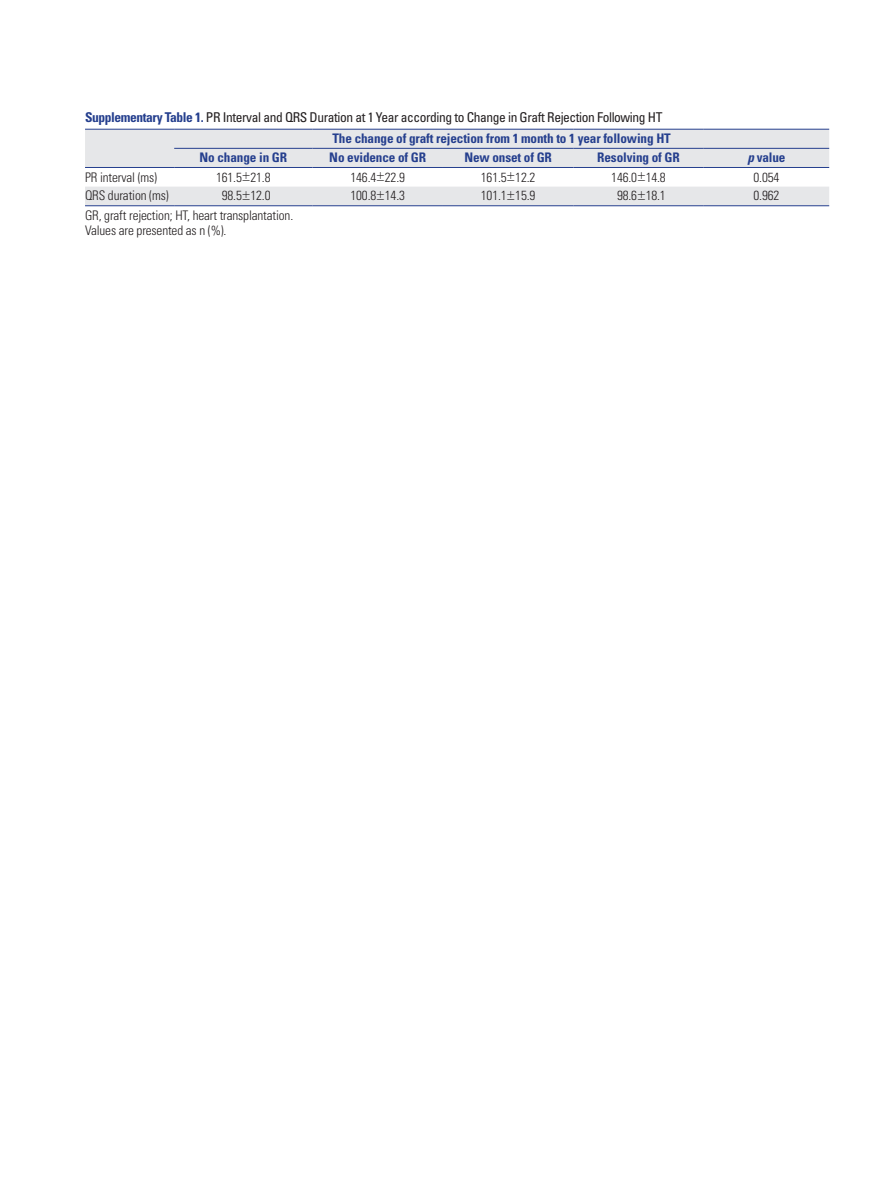
<style>
.page{position:relative;width:893px;height:1191px;background:#fff}
.page>*{position:absolute;margin:0;border:0;box-sizing:border-box;transform-origin:0 0}
.표제목{font:condensed 13.5px "Univers LT Std";letter-spacing:-.03em;color:#231f20}
.표본문{font:300 condensed 13.2px "Univers LT Std";letter-spacing:-.01em;color:#231f20}
.표본문-2{font:700 condensed 13.2px "Univers LT Std";letter-spacing:-.01em;color:#253f8e}
.표설명{font:300 condensed 13.2px "Univers LT Std";letter-spacing:-.01em;color:#231f20}
.s1{font-weight:700;color:#253f8e}
.s2{font-style:italic}
.s3{font-family:"Garamond";font-weight:400;font-stretch:normal}
</style>
<div class="page">
<svg style="left:85px;top:130px;width:744px;height:75px;fill:#e6e7e9"></svg>
<hr style="left:85px;top:205px;width:89px;height:1px;background:#253f8e">
<hr style="left:174px;top:205px;width:139px;height:1px;background:#253f8e">
<hr style="left:313px;top:205px;width:130px;height:1px;background:#253f8e">
<hr style="left:443px;top:205px;width:130px;height:1px;background:#253f8e">
<hr style="left:573px;top:205px;width:131px;height:1px;background:#253f8e">
<hr style="left:704px;top:205px;width:125px;height:1px;background:#253f8e">
<hr style="left:85px;top:129px;width:89px;height:1px;background:#253f8e">
<hr style="left:85px;top:167px;width:89px;height:1px;background:#253f8e">
<hr style="left:174px;top:129px;width:139px;height:1px;background:#253f8e">
<hr style="left:313px;top:129px;width:130px;height:1px;background:#253f8e">
<hr style="left:443px;top:129px;width:130px;height:1px;background:#253f8e">
<hr style="left:573px;top:129px;width:131px;height:1px;background:#253f8e">
<hr style="left:704px;top:129px;width:125px;height:1px;background:#253f8e">
<hr style="left:174px;top:148px;width:139px;height:1px;background:#253f8e">
<hr style="left:313px;top:148px;width:130px;height:1px;background:#253f8e">
<hr style="left:443px;top:148px;width:130px;height:1px;background:#253f8e">
<hr style="left:573px;top:148px;width:131px;height:1px;background:#253f8e">
<hr style="left:704px;top:148px;width:125px;height:1px;background:#253f8e">
<hr style="left:174px;top:167px;width:139px;height:1px;background:#253f8e">
<hr style="left:313px;top:167px;width:130px;height:1px;background:#253f8e">
<hr style="left:443px;top:167px;width:130px;height:1px;background:#253f8e">
<hr style="left:573px;top:167px;width:131px;height:1px;background:#253f8e">
<hr style="left:704px;top:167px;width:125px;height:1px;background:#253f8e">
<p class="표제목" style="left:85px;top:108px;width:579px"><span class="s1">Supplementary Table 1.</span> PR Interval and QRS Duration at 1 Year according to Change in Graft Rejection Following HT</p>
<p class="표본문-2" style="left:332px;top:130px;width:340px">The change of graft rejection from 1 month to 1 year following HT</p>
<p class="표본문-2" style="left:200px;top:149px;width:89px">No change in GR</p>
<p class="표본문-2" style="left:329px;top:149px;width:98px">No evidence of GR</p>
<p class="표본문-2" style="left:464px;top:149px;width:89px">New onset of GR</p>
<p class="표본문-2" style="left:597px;top:149px;width:84px">Resolving of GR</p>
<p class="표본문-2" style="left:747px;top:149px;width:40px"><span class="s2">p</span> value</p>
<p class="표본문" style="left:85px;top:169px;width:74px">PR interval (ms)</p>
<p class="표본문" style="left:216px;top:169px;width:56px">161.5<span class="s3">±</span>21.8</p>
<p class="표본문" style="left:350px;top:169px;width:56px">146.4<span class="s3">±</span>22.9</p>
<p class="표본문" style="left:481px;top:169px;width:56px">161.5<span class="s3">±</span>12.2</p>
<p class="표본문" style="left:611px;top:169px;width:56px">146.0<span class="s3">±</span>14.8</p>
<p class="표본문" style="left:753px;top:169px;width:27px">0.054</p>
<p class="표본문" style="left:85px;top:188px;width:85px">QRS duration (ms)</p>
<p class="표본문" style="left:222px;top:188px;width:50px">98.5<span class="s3">±</span>12.0</p>
<p class="표본문" style="left:350px;top:188px;width:56px">100.8<span class="s3">±</span>14.3</p>
<p class="표본문" style="left:481px;top:188px;width:56px">101.1<span class="s3">±</span>15.9</p>
<p class="표본문" style="left:617px;top:188px;width:50px">98.6<span class="s3">±</span>18.1</p>
<p class="표본문" style="left:753px;top:188px;width:27px">0.962</p>
<p class="표설명" style="left:85px;top:207px;width:210px">GR, graft rejection; HT, heart transplantation.</p>
<p class="표설명" style="left:85px;top:222px;width:143px">Values are presented as n (%).</p>
</div>
